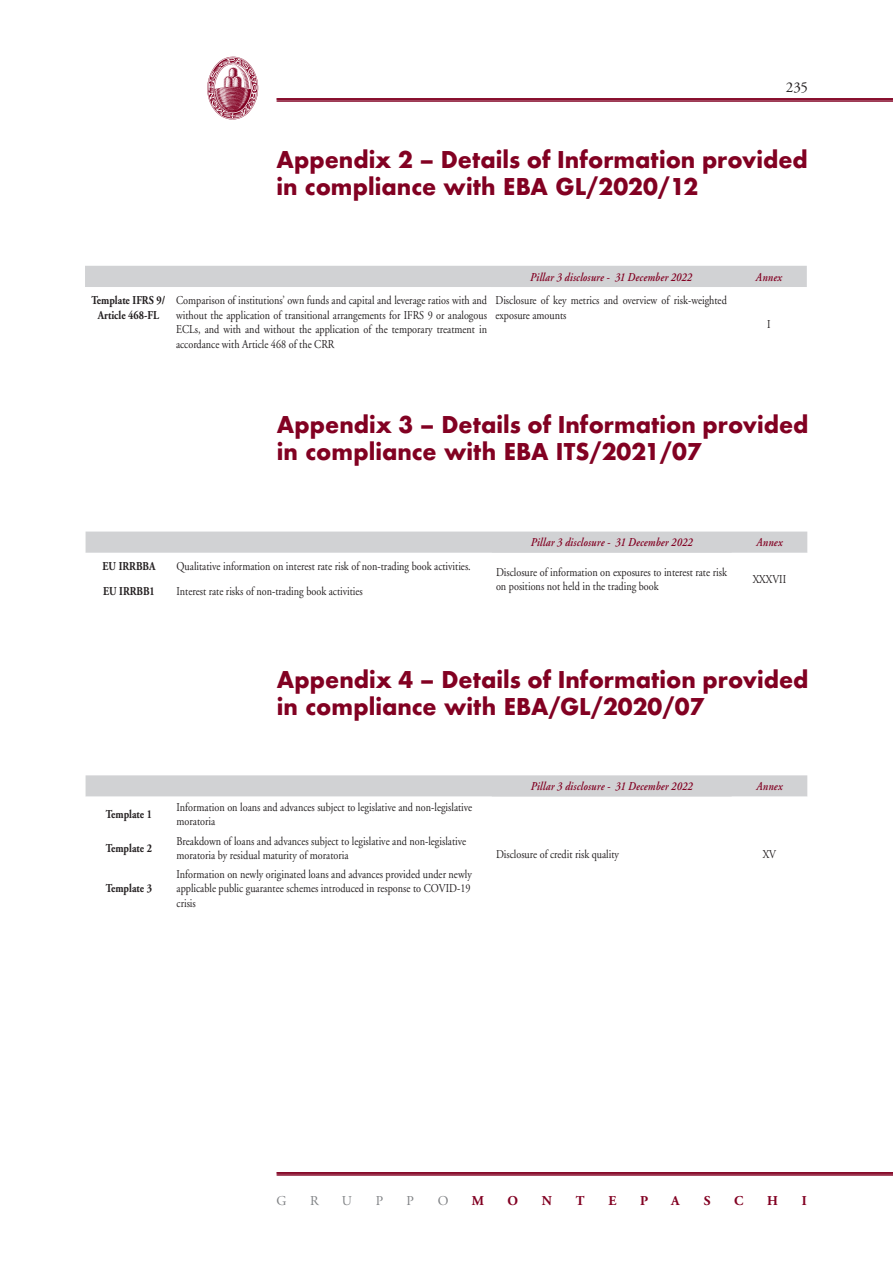
<style>
.page{position:relative;width:893px;height:1263px;background:#fff}
.page>*{position:absolute;margin:0;border:0;box-sizing:border-box;transform-origin:0 0}
.t1{font:700 22.5px/27px "Futura";color:#820122}
.t2{font:15px "Adobe Garamond";color:#231f20}
.t3{font:700 13.5px "Adobe Garamond";color:#820122}
.t4{font:13.5px "Adobe Garamond";color:#808285}
.t5{font:12px/14.4px "Adobe Garamond";color:#231f20;scale:.85 1}
.t6{font:italic 600 12px "Adobe Garamond";letter-spacing:.02em;color:#820122;scale:.85 1}
.t7{font:700 12px/14.4px "Adobe Garamond";color:#231f20;text-align:center;scale:.85 1}
</style>
<div class="page">
<hr style="left:276px;top:1172px;width:617px;height:2px;background:#820122">
<hr style="left:276px;top:1175px;width:617px;height:1px;background:#820122">
<hr style="left:276px;top:98px;width:617px;height:2px;background:#820122">
<hr style="left:276px;top:101px;width:617px;height:1px;background:#820122">
<img style="left:208px;top:56px;width:51px;height:64px">
<div style="left:85px;top:266px;width:722px;height:21px;background:#d1d2d4"></div>
<svg style="left:86px;top:531px;width:721px;height:22px"></svg>
<svg style="left:86px;top:775px;width:721px;height:22px"></svg>
<p class="t2" style="left:786px;top:79px;width:24px">235</p>
<h1 class="t1" style="left:276px;top:146px;width:533px">Appendix 2 – Details of Information provided in compliance with EBA GL/2020/12</h1>
<p class="t6" style="left:530px;top:270px;width:192px">Pillar 3 disclosure - 31 December 2022</p>
<p class="t6" style="left:756px;top:270px;width:32px">Annex</p>
<p class="t7" style="left:92px;top:294px;width:88px">Template IFRS 9/<br>Article 468-FL</p>
<p class="t5" style="left:176px;top:294px;width:367px;text-align:justify">Comparison of institutions’ own funds and capital and leverage ratios with and without the application of transitional arrangements for IFRS 9 or analogous ECLs, and with and without the application of the temporary treatment in accordance with Article 468 of the CRR</p>
<p class="t5" style="left:495px;top:294px;width:274px">Disclosure of key metrics and overview of risk-weighted exposure amounts</p>
<p class="t5" style="left:767px;top:317px;width:6px">I</p>
<h1 class="t1" style="left:277px;top:411px;width:533px">Appendix 3 – Details of Information provided in compliance with EBA ITS/2021/07</h1>
<p class="t6" style="left:531px;top:536px;width:192px">Pillar 3 disclosure - 31 December 2022</p>
<p class="t6" style="left:756px;top:536px;width:32px">Annex</p>
<p class="t7" style="left:102px;top:559px;width:64px">EU IRRBBA</p>
<p class="t5" style="left:177px;top:559px;width:348px">Qualitative information on interest rate risk of non-trading book activities.</p>
<p class="t5" style="left:496px;top:565px;width:273px">Disclosure of information on exposures to interest rate risk on positions not held in the trading book</p>
<p class="t5" style="left:753px;top:572px;width:41px">XXXVII</p>
<p class="t7" style="left:103px;top:585px;width:62px">EU IRRBB1</p>
<p class="t5" style="left:177px;top:585px;width:221px">Interest rate risks of non-trading book activities</p>
<h1 class="t1" style="left:277px;top:666px;width:533px">Appendix 4 – Details of Information provided in compliance with EBA/GL/2020/07</h1>
<p class="t7" style="left:106px;top:807px;width:56px">Template 1</p>
<p class="t5" style="left:177px;top:800px;width:349px">Information on loans and advances subject to legislative and non-legislative moratoria</p>
<p class="t7" style="left:106px;top:841px;width:56px">Template 2</p>
<p class="t5" style="left:177px;top:834px;width:342px">Breakdown of loans and advances subject to legislative and non-legislative moratoria by residual maturity of moratoria</p>
<p class="t7" style="left:106px;top:882px;width:56px">Template 3</p>
<p class="t5" style="left:177px;top:867px;width:349px;text-align:justify">Information on newly originated loans and advances provided under newly applicable public guarantee schemes introduced in response to COVID-19 crisis</p>
<p class="t6" style="left:531px;top:780px;width:192px">Pillar 3 disclosure - 31 December 2022</p>
<p class="t6" style="left:756px;top:780px;width:32px">Annex</p>
<p class="t5" style="left:496px;top:848px;width:146px">Disclosure of credit risk quality</p>
<p class="t5" style="left:763px;top:848px;width:17px">XV</p>
<p class="t4" style="left:276px;top:1193px;width:12px">G</p>
<p class="t4" style="left:310px;top:1193px;width:10px">R</p>
<p class="t4" style="left:342px;top:1193px;width:12px">U</p>
<p class="t4" style="left:376px;top:1193px;width:9px">P</p>
<p class="t4" style="left:407px;top:1193px;width:9px">P</p>
<p class="t4" style="left:438px;top:1193px;width:12px">O</p>
<p class="t3" style="left:472px;top:1193px;width:14px">M</p>
<p class="t3" style="left:508px;top:1193px;width:12px">O</p>
<p class="t3" style="left:542px;top:1193px;width:12px">N</p>
<p class="t3" style="left:576px;top:1193px;width:10px">T</p>
<p class="t3" style="left:608px;top:1193px;width:10px">E</p>
<p class="t3" style="left:640px;top:1193px;width:10px">P</p>
<p class="t3" style="left:671px;top:1193px;width:10px">A</p>
<p class="t3" style="left:704px;top:1193px;width:8px">S</p>
<p class="t3" style="left:734px;top:1193px;width:11px">C</p>
<p class="t3" style="left:767px;top:1193px;width:12px">H</p>
<p class="t3" style="left:802px;top:1193px;width:7px">I</p>
</div>
